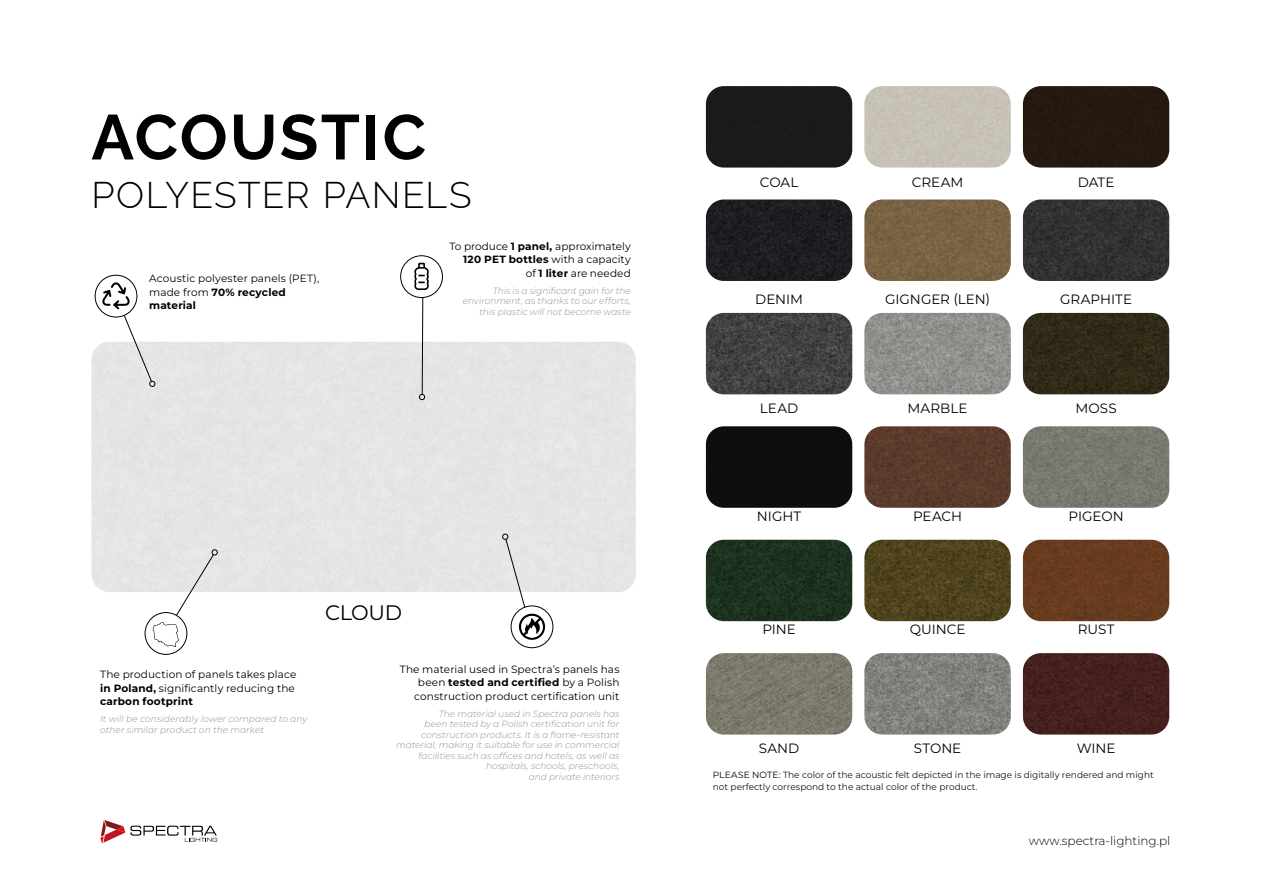
<style>
.page{position:relative;width:1263px;height:893px;background:#fff}
.page>*{position:absolute;margin:0;border:0;box-sizing:border-box;transform-origin:0 0}
.t1{font:700 63.3px "Raleway";letter-spacing:.035em;color:#000}
.t2{font:300 37.2px "Raleway";letter-spacing:.035em;color:#000}
.t3{font:21px "Montserrat";letter-spacing:-.02em;color:#000}
.t4{font:13.5px "Montserrat";letter-spacing:-.005em;color:#000}
.t5{font:300 12px "Montserrat";color:#000}
.t6{font:10.5px/13.5px "Montserrat";letter-spacing:.01em;color:#000}
.t7{font:italic 300 9px/10.5px "Montserrat";letter-spacing:.005em;color:#929292;text-align:right}
.t8{font:9px/12px "Montserrat";color:#141414}
.s1{font-weight:700}
.s2{color:#000}
</style>
<div class="page">
<svg style="left:100px;top:820px;width:117px;height:24px"></svg>
<div style="left:864px;top:86px;width:147px;height:82px;background:#c7c2b6"></div>
<img style="left:864px;top:313px;width:147px;height:81px">
<img style="left:864px;top:426px;width:147px;height:82px">
<img style="left:864px;top:540px;width:147px;height:81px">
<img style="left:864px;top:653px;width:147px;height:82px">
<div style="left:706px;top:86px;width:146px;height:82px;background:#1b1b1b"></div>
<img style="left:706px;top:313px;width:146px;height:81px">
<img style="left:706px;top:199px;width:146px;height:82px">
<div style="left:706px;top:426px;width:146px;height:82px;background:#0e0e0e"></div>
<img style="left:706px;top:540px;width:146px;height:81px">
<img style="left:706px;top:653px;width:146px;height:82px">
<div style="left:1023px;top:86px;width:146px;height:82px;background:#261910"></div>
<img style="left:1023px;top:313px;width:146px;height:81px">
<img style="left:1023px;top:426px;width:146px;height:82px">
<img style="left:1023px;top:540px;width:146px;height:81px">
<img style="left:1023px;top:653px;width:146px;height:82px">
<img style="left:864px;top:199px;width:147px;height:82px">
<img style="left:1023px;top:199px;width:146px;height:82px">
<svg style="left:102px;top:282px;width:28px;height:27px"></svg>
<div style="left:95px;top:275px;width:42px;height:42px;border:1px solid #000;border-radius:50%"></div>
<svg style="left:153px;top:622px;width:26px;height:25px"></svg>
<div style="left:145px;top:612px;width:42px;height:43px;border:1px solid #000;border-radius:50%"></div>
<svg style="left:519px;top:614px;width:26px;height:25px"></svg>
<div style="left:511px;top:605px;width:42px;height:43px;border:1px solid #000;border-radius:50%"></div>
<svg style="left:123px;top:315px;width:32px;height:72px"></svg>
<svg style="left:505px;top:538px;width:21px;height:70px"></svg>
<div style="left:502px;top:533px;width:6px;height:7px;border:1px solid #000;border-radius:50%"></div>
<svg style="left:176px;top:549px;width:42px;height:67px"></svg>
<svg style="left:414px;top:263px;width:15px;height:27px"></svg>
<div style="left:400px;top:255px;width:43px;height:43px;border:1px solid #000;border-radius:50%"></div>
<svg style="left:419px;top:297px;width:6px;height:103px"></svg>
<h1 class="t1" style="left:91px;top:88px;width:336px">ACOUSTIC</h1>
<h2 class="t2" style="left:91px;top:165px;width:382px">POLYESTER PANELS</h2>
<p class="t6" style="left:149px;top:271px;width:171px">Acoustic polyester panels (PET), made from <span class="s1">70% recycled material</span></p>
<p class="t6" style="left:450px;top:239px;width:183px;text-align:right">To produce <span class="s1">1 panel,</span> approximately<br><span class="s1">120 PET bottles</span> with a capacity<br>of <span class="s1">1 liter</span> are needed</p>
<p class="t7" style="left:463px;top:285px;width:169px">This is a significant gain for the environment, as thanks to our efforts, this plastic will not become waste</p>
<h3 class="t3" style="left:325px;top:598px;width:79px">CLOUD</h3>
<p class="t6" style="left:100px;top:667px;width:198px">The production of panels takes place <span class="s1">in Poland,</span> significantly reducing the <span class="s1">carbon footprint</span></p>
<p class="t7" style="left:100px;top:713px;width:208px;text-align:left">It will be considerably lower compared to any other similar product on the market</p>
<p class="t6" style="left:400px;top:662px;width:221px;text-align:right">The material used in Spectra’s panels has been <span class="s1">tested and certified</span> by a Polish construction product certification unit</p>
<p class="t7" style="left:396px;top:708px;width:225px">The material used in Spectra panels has<br>been tested by a Polish certification unit for construction products. It is a flame-resistant material, making it suitable for use in commercial facilities such as offices and hotels, as well as hospitals, schools, preschools,<br>and private interiors</p>
<h3 class="t4" style="left:760px;top:173px;width:40px">COAL</h3>
<h3 class="t4" style="left:912px;top:173px;width:53px">CREAM</h3>
<h3 class="t4" style="left:1078px;top:173px;width:38px">DATE</h3>
<h3 class="t4" style="left:755px;top:290px;width:49px">DENIM</h3>
<h3 class="t4" style="left:885px;top:290px;width:107px">GIGNGER (LEN)</h3>
<h3 class="t4" style="left:1060px;top:290px;width:73px">GRAPHITE</h3>
<h3 class="t4" style="left:760px;top:399px;width:40px">LEAD</h3>
<h3 class="t4" style="left:908px;top:399px;width:61px">MARBLE</h3>
<h3 class="t4" style="left:1075px;top:399px;width:43px">MOSS</h3>
<h3 class="t4" style="left:757px;top:507px;width:46px">NIGHT</h3>
<h3 class="t4" style="left:913px;top:507px;width:51px">PEACH</h3>
<h3 class="t4" style="left:1068px;top:507px;width:57px">PIGEON</h3>
<h3 class="t4" style="left:762px;top:620px;width:35px">PINE</h3>
<h3 class="t4" style="left:910px;top:620px;width:57px">QUINCE</h3>
<h3 class="t4" style="left:1078px;top:620px;width:38px">RUST</h3>
<h3 class="t4" style="left:759px;top:739px;width:42px">SAND</h3>
<h3 class="t4" style="left:914px;top:739px;width:49px">STONE</h3>
<h3 class="t4" style="left:1077px;top:739px;width:40px">WINE</h3>
<p class="t8" style="left:713px;top:768px;width:442px"><span class="s2">PLEASE NOTE:</span> The color of the acoustic felt depicted in the image is digitally rendered and might not perfectly correspond to the actual color of the product.</p>
<h3 class="t5" style="left:1029px;top:833px;width:143px">www.spectra-lighting.pl</h3>
</div>
